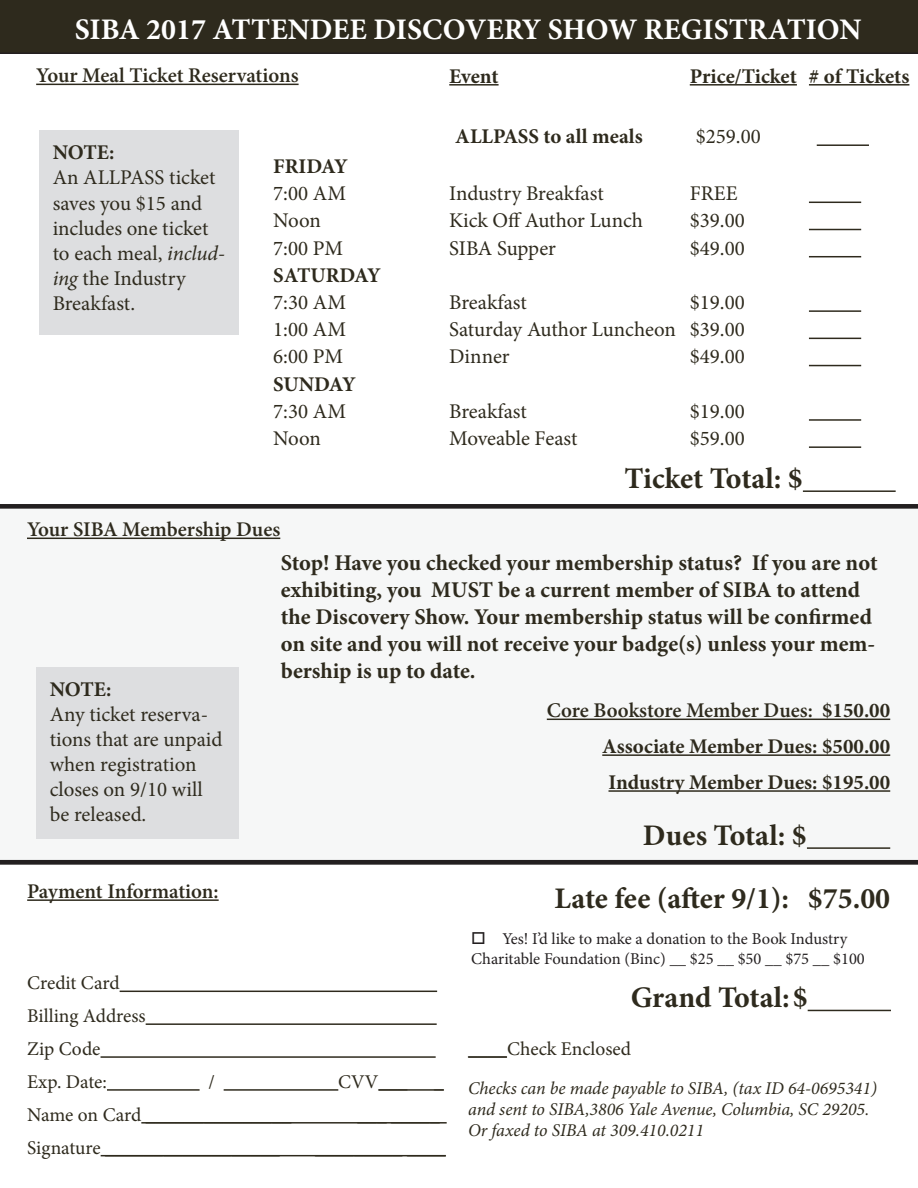
<style>
.page{position:relative;width:918px;height:1188px;background:#fff}
.page>*{position:absolute;margin:0;border:0;box-sizing:border-box;transform-origin:0 0}
.t1{font:700 29.85px/63px "Minion Pro";color:#2e2a1d;text-align:center}
.t2{font:700 29.85px "Minion Pro";color:#fff}
.t3{font:700 22.5px/27px "Minion Pro";letter-spacing:-.005em;color:#2e2a1d}
.t4{font:20.85px/25px "Minion Pro";color:#2e2a1d}
.t5{font:700 20.85px/35.8px "Minion Pro";color:#2e2a1d;text-align:justify}
.t6{font:600 20.85px "Minion Pro";letter-spacing:-.005em;color:#2e2a1d}
.t7{font:19.5px/32.8px "Minion Pro";color:#2e2a1d}
.t8{font:italic 18px/21px "Minion Pro";letter-spacing:-.005em;color:#2e2a1d}
.t9{font:16.5px/19.8px "Minion Pro";letter-spacing:-.005em;color:#231f20}
.s1{font-style:italic}
.s2{font-weight:600}
</style>
<div class="page">
<div style="left:0;top:537px;width:918px;height:323px;background:#f6f7f7"></div>
<div style="left:0;top:0;width:918px;height:54px;background:#2e2a1d"></div>
<div style="left:0;top:504px;width:918px;height:5px;background:#231f20"></div>
<hr style="left:36px;top:84px;width:263px;height:1px;background:#2e2a1d">
<hr style="left:0;top:860px;width:918px;height:4px;background:#231f20">
<hr style="left:27px;top:899px;width:192px;height:2px;background:#2e2a1d">
<hr style="left:120px;top:991px;width:317px;height:1px;background:#2e2a1d">
<hr style="left:146px;top:1023px;width:291px;height:2px;background:#2e2a1d">
<hr style="left:101px;top:1056px;width:335px;height:2px;background:#2e2a1d">
<hr style="left:107px;top:1089px;width:93px;height:2px;background:#2e2a1d">
<hr style="left:224px;top:1089px;width:114px;height:2px;background:#2e2a1d">
<hr style="left:379px;top:1089px;width:65px;height:2px;background:#2e2a1d">
<hr style="left:141px;top:1122px;width:306px;height:2px;background:#2e2a1d">
<hr style="left:101px;top:1155px;width:345px;height:1px;background:#2e2a1d">
<hr style="left:468px;top:1056px;width:39px;height:2px;background:#2e2a1d">
<hr style="left:449px;top:84px;width:50px;height:2px;background:#2e2a1d">
<hr style="left:690px;top:84px;width:107px;height:2px;background:#2e2a1d">
<hr style="left:809px;top:84px;width:100px;height:2px;background:#2e2a1d">
<hr style="left:817px;top:144px;width:52px;height:2px;background:#2e2a1d">
<hr style="left:809px;top:202px;width:52px;height:1px;background:#2e2a1d">
<hr style="left:809px;top:229px;width:52px;height:1px;background:#2e2a1d">
<hr style="left:809px;top:256px;width:52px;height:1px;background:#2e2a1d">
<hr style="left:809px;top:310px;width:52px;height:2px;background:#2e2a1d">
<hr style="left:809px;top:338px;width:52px;height:1px;background:#2e2a1d">
<hr style="left:809px;top:365px;width:52px;height:1px;background:#2e2a1d">
<hr style="left:809px;top:419px;width:52px;height:2px;background:#2e2a1d">
<hr style="left:809px;top:446px;width:52px;height:2px;background:#2e2a1d">
<hr style="left:803px;top:490px;width:93px;height:2px;background:#2e2a1d">
<hr style="left:807px;top:847px;width:83px;height:2px;background:#2e2a1d">
<hr style="left:547px;top:719px;width:343px;height:1px;background:#2e2a1d">
<hr style="left:602px;top:754px;width:288px;height:2px;background:#2e2a1d">
<hr style="left:609px;top:790px;width:281px;height:2px;background:#2e2a1d">
<hr style="left:27px;top:538px;width:253px;height:1px;background:#2e2a1d">
<hr style="left:808px;top:1010px;width:83px;height:1px;background:#2e2a1d">
<div style="left:39px;top:131px;width:200px;height:204px;background:#dddee0"></div>
<div style="left:36px;top:667px;width:203px;height:171px;background:#dddee0"></div>
<h1 class="t2" style="left:75px;top:9px;width:788px">SIBA 2017 ATTENDEE DISCOVERY SHOW REGISTRATION</h1>
<p class="t6" style="left:36px;top:61px;width:264px">Your Meal Ticket Reservations</p>
<p class="t5" style="left:449px;top:58px;width:51px">Event</p>
<p class="t5" style="left:690px;top:58px;width:221px">Price/Ticket # of Tickets</p>
<p class="t5" style="left:53px;top:135px;width:63px">NOTE:</p>
<p class="t4" style="left:53px;top:165px;width:174px">An ALLPASS ticket saves you $15 and includes one ticket to each meal, <span class="s1">includ&shy;ing</span> the Industry<br>Breakfast.</p>
<p class="t5" style="left:273px;top:148px;width:76px">FRIDAY</p>
<p class="t5" style="left:455px;top:118px;width:189px">ALLPASS to all meals</p>
<p class="t4" style="left:696px;top:124px;width:67px">$259.00</p>
<p class="t4" style="left:273px;top:181px;width:74px">7:00 AM</p>
<p class="t4" style="left:449px;top:181px;width:156px">Industry Breakfast</p>
<p class="t4" style="left:690px;top:181px;width:49px">FREE</p>
<p class="t4" style="left:273px;top:208px;width:49px">Noon</p>
<p class="t4" style="left:449px;top:208px;width:195px">Kick Off Author Lunch</p>
<p class="t4" style="left:690px;top:208px;width:56px">$39.00</p>
<p class="t4" style="left:273px;top:236px;width:72px">7:00 PM</p>
<p class="t4" style="left:449px;top:236px;width:108px">SIBA Supper</p>
<p class="t4" style="left:690px;top:236px;width:56px">$49.00</p>
<p class="t5" style="left:273px;top:257px;width:109px">SATURDAY</p>
<p class="t4" style="left:273px;top:290px;width:74px">7:30 AM</p>
<p class="t4" style="left:449px;top:290px;width:79px">Breakfast</p>
<p class="t4" style="left:690px;top:290px;width:56px">$19.00</p>
<p class="t4" style="left:273px;top:317px;width:74px">1:00 AM</p>
<p class="t4" style="left:449px;top:317px;width:297px">Saturday Author Luncheon $39.00</p>
<p class="t4" style="left:273px;top:344px;width:72px">6:00 PM</p>
<p class="t4" style="left:449px;top:344px;width:62px">Dinner</p>
<p class="t4" style="left:690px;top:344px;width:56px">$49.00</p>
<p class="t5" style="left:273px;top:366px;width:84px">SUNDAY</p>
<p class="t4" style="left:273px;top:399px;width:74px">7:30 AM</p>
<p class="t4" style="left:449px;top:399px;width:79px">Breakfast</p>
<p class="t4" style="left:690px;top:399px;width:56px">$19.00</p>
<p class="t4" style="left:273px;top:426px;width:49px">Noon</p>
<p class="t4" style="left:449px;top:426px;width:130px">Moveable Feast</p>
<p class="t4" style="left:690px;top:426px;width:56px">$59.00</p>
<h1 class="t1" style="left:624px;top:447px;width:180px">Ticket Total: $</h1>
<p class="t6" style="left:27px;top:515px;width:255px">Your SIBA Membership Dues</p>
<p class="t5" style="left:50px;top:671px;width:63px">NOTE:</p>
<p class="t4" style="left:50px;top:702px;width:174px">Any ticket reserva&shy;tions that are unpaid when registration closes on 9/10 will be released.</p>
<p class="t6" style="left:27px;top:877px;width:193px">Payment Information:</p>
<p class="t3" style="left:281px;top:549px;width:598px">Stop! Have you checked your membership status? If you are not exhibiting, you MUST be a current member of SIBA to attend the Discovery Show. Your membership status will be confirmed on site and you will not receive your badge(s) unless your mem&shy;bership is up to date.</p>
<p class="t5" style="left:602px;top:692px;width:289px;text-indent:-55px"><span class="s2">Core Bookstore Member Dues:</span> $150.00<br>Associate Member Dues: $500.00<br>Industry Member Dues: $195.00</p>
<h1 class="t1" style="left:554px;top:804px;width:337px">Dues Total: $<br>Late fee (after 9/1): $75.00</h1>
<p class="t9" style="left:471px;top:929px;width:395px">□ Yes! I’d like to make a donation to the Book Industry<br>Charitable Foundation (Binc) __ $25 __ $50 __ $75 __ $100</p>
<p class="t7" style="left:27px;top:967px;width:120px">Credit Card<br>Billing Address<br>Zip Code<br>Exp. Date:</p>
<p class="t7" style="left:208px;top:1065px;width:8px">/</p>
<p class="t7" style="left:338px;top:1065px;width:71px">CVV___</p>
<p class="t7" style="left:434px;top:1065px;width:11px">_</p>
<p class="t7" style="left:27px;top:1098px;width:266px">Name on Card _______________</p>
<p class="t7" style="left:27px;top:1131px;width:254px">Signature __________________</p>
<p class="t7" style="left:358px;top:1098px;width:84px">___ _____</p>
<p class="t7" style="left:315px;top:1131px;width:132px">_________ ____</p>
<h1 class="t1" style="left:631px;top:966px;width:178px">Grand Total:$</h1>
<p class="t7" style="left:468px;top:1033px;width:165px">____Check Enclosed</p>
<p class="t8" style="left:468px;top:1078px;width:410px">Checks can be made payable to SIBA, (tax ID 64-0695341) and sent to SIBA,3806 Yale Avenue, Columbia, SC 29205.<br>Or faxed to SIBA at 309.410.0211</p>
</div>
